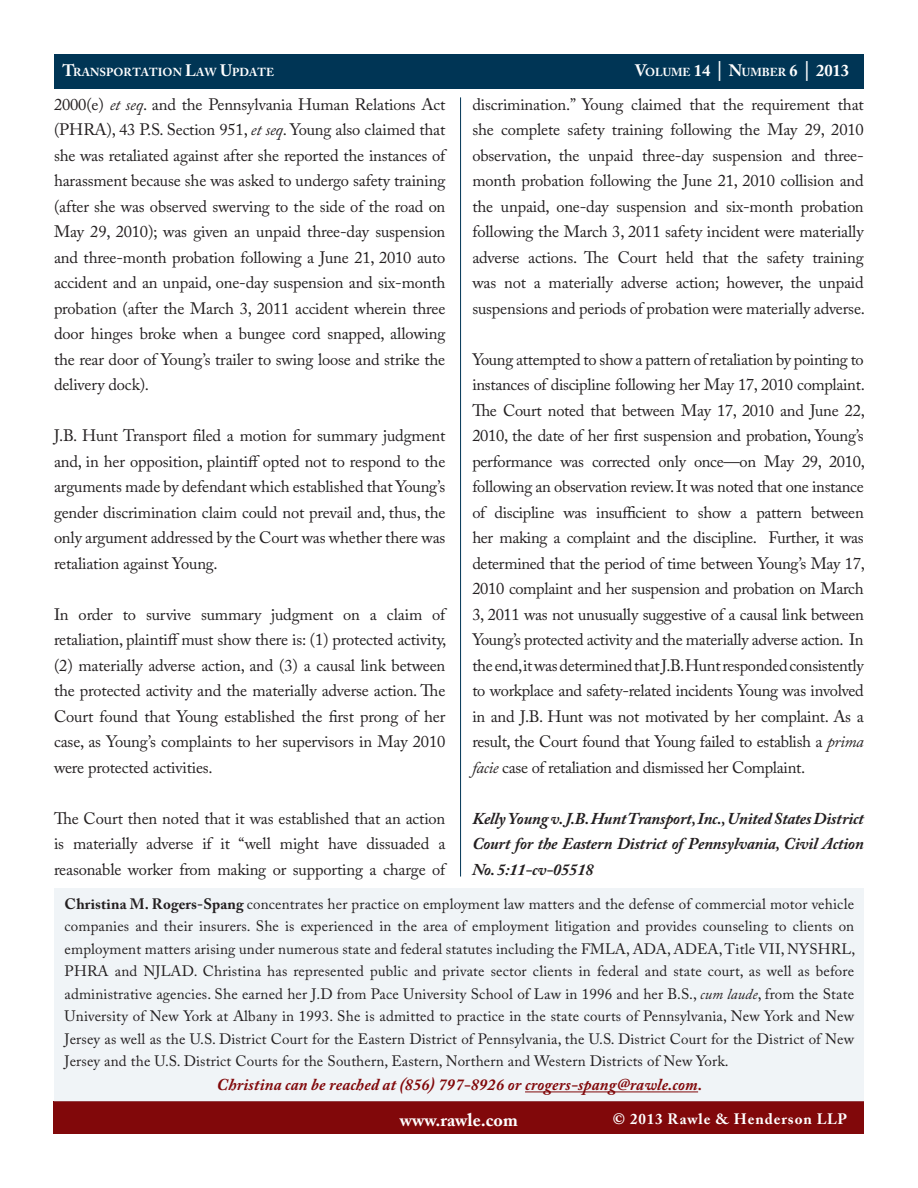
<style>
.page{position:relative;width:918px;height:1188px;background:#fff}
.page>*{position:absolute;margin:0;border:0;box-sizing:border-box;transform-origin:0 0}
.t1{font:700 18px "Adobe Caslon Pro";color:#fff}
.t2{font:16.5px/25.5px "Adobe Caslon Pro";letter-spacing:-.01em;color:#231f20;text-align:justify}
.t3{font:italic 700 16.5px/25.5px "Adobe Caslon Pro";letter-spacing:-.01em;color:#231f20;text-align:justify}
.t4{font:italic 700 16.5px "Adobe Caslon Pro";letter-spacing:.01em;color:#81080a}
.t5{font:15px/22.5px "Adobe Caslon Pro";letter-spacing:.01em;color:#231f20;text-align:justify}
.t6{font:700 15px "Adobe Caslon Pro";letter-spacing:.06em;color:#fff}
.t7{font:700 11.55px "Adobe Caslon Pro";color:#fff}
.s1{font-size:16.5px}
.s2{font-family:"Garamond";font-size:16.5px}
.s3{font-style:italic}
.s4{font-weight:700}
</style>
<div class="page">
<div style="left:54px;top:1102px;width:810px;height:32px;background:#81080a"></div>
<hr style="left:460px;top:97px;width:1px;height:780px;background:#003555">
<div style="left:54px;top:54px;width:810px;height:35px;background:#003555"></div>
<div style="left:54px;top:888px;width:810px;height:214px;background:#f0f4f7"></div>
<hr style="left:525px;top:1092px;width:173px;height:1px;background:#81080a">
<p class="t7" style="left:62px;top:66px;width:213px"><span class="s1">T</span>RANSPORTATION <span class="s1">L</span>AW <span class="s1">U</span>PDATE</p>
<p class="t7" style="left:635px;top:66px;width:215px"><span class="s1">V</span>OLUME <span class="s1">14</span> <span class="s2">│</span> <span class="s1">N</span>UMBER <span class="s1">6</span> <span class="s2">│</span> <span class="s1">2013</span></p>
<p class="t1" style="left:64px;top:58px;width:123px">Rawle’s Reports</p>
<p class="t2" style="left:54px;top:91px;width:393px">2000(e) <span class="s3">et seq</span>. and the Pennsylvania Human Relations Act (PHRA), 43 P.S. Section 951, <span class="s3">et seq</span>. Young also claimed that she was retaliated against after she reported the instances of harassment because she was asked to undergo safety training (after she was observed swerving to the side of the road on May 29, 2010); was given an unpaid three-day suspension and three-month probation following a June 21, 2010 auto accident and an unpaid, one-day suspension and six-month probation (after the March 3, 2011 accident wherein three door hinges broke when a bungee cord snapped, allowing the rear door of Young’s trailer to swing loose and strike the delivery dock).</p>
<p class="t2" style="left:54px;top:423px;width:393px">J.B. Hunt Transport filed a motion for summary judgment and, in her opposition, plaintiff opted not to respond to the arguments made by defendant which established that Young’s gender discrimination claim could not prevail and, thus, the only argument addressed by the Court was whether there was retaliation against Young.</p>
<p class="t2" style="left:54px;top:601px;width:394px">In order to survive summary judgment on a claim of retaliation, plaintiff must show there is: (1) protected activity, (2) materially adverse action, and (3) a causal link between the protected activity and the materially adverse action. The Court found that Young established the first prong of her case, as Young’s complaints to her supervisors in May 2010 were protected activities.</p>
<p class="t2" style="left:54px;top:805px;width:393px">The Court then noted that it was established that an action is materially adverse if it “well might have dissuaded a reasonable worker from making or supporting a charge of</p>
<p class="t2" style="left:472px;top:91px;width:394px">discrimination.” Young claimed that the requirement that she complete safety training following the May 29, 2010 observation, the unpaid three-day suspension and three&shy;month probation following the June 21, 2010 collision and the unpaid, one-day suspension and six-month probation following the March 3, 2011 safety incident were materially adverse actions. The Court held that the safety training was not a materially adverse action; however, the unpaid suspensions and periods of probation were materially adverse.</p>
<p class="t2" style="left:472px;top:346px;width:394px">Young attempted to show a pattern of retaliation by pointing to instances of discipline following her May 17, 2010 complaint.<br>The Court noted that between May 17, 2010 and June 22, 2010, the date of her first suspension and probation, Young’s performance was corrected only once—on May 29, 2010, following an observation review. It was noted that one instance of discipline was insufficient to show a pattern between her making a complaint and the discipline. Further, it was determined that the period of time between Young’s May 17, 2010 complaint and her suspension and probation on March 3, 2011 was not unusually suggestive of a causal link between Young’s protected activity and the materially adverse action. In the end,it was determined that J.B.Hunt responded consistently to workplace and safety-related incidents Young was involved in and J.B. Hunt was not motivated by her complaint. As a result, the Court found that Young failed to establish a <span class="s3">prima facie</span> case of retaliation and dismissed her Complaint.</p>
<p class="t3" style="left:472px;top:805px;width:393px">Kelly Young v. J.B. Hunt Transport, Inc., United States District Court for the Eastern District of Pennsylvania, Civil Action No. 5:11-cv-05518</p>
<p class="t5" style="left:65px;top:892px;width:792px"><span class="s4">Christina M. Rogers-Spang</span> concentrates her practice on employment law matters and the defense of commercial motor vehicle companies and their insurers. She is experienced in the area of employment litigation and provides counseling to clients on employment matters arising under numerous state and federal statutes including the FMLA, ADA, ADEA, Title VII, NYSHRL, PHRA and NJLAD. Christina has represented public and private sector clients in federal and state court, as well as before administrative agencies. She earned her J.D from Pace University School of Law in 1996 and her B.S., <span class="s3">cum laude</span>, from the State University of New York at Albany in 1993. She is admitted to practice in the state courts of Pennsylvania, New York and New Jersey as well as the U.S. District Court for the Eastern District of Pennsylvania, the U.S. District Court for the District of New Jersey and the U.S. District Courts for the Southern, Eastern, Northern and Western Districts of New York.</p>
<p class="t4" style="left:217px;top:1075px;width:487px">Christina can be reached at (856) 797-8926 or crogers-spang@rawle.com.</p>
<p class="t1" style="left:400px;top:1109px;width:120px">www.rawle.com</p>
<p class="t6" style="left:613px;top:1110px;width:236px">© 2013 Rawle &amp; Henderson LLP</p>
</div>
